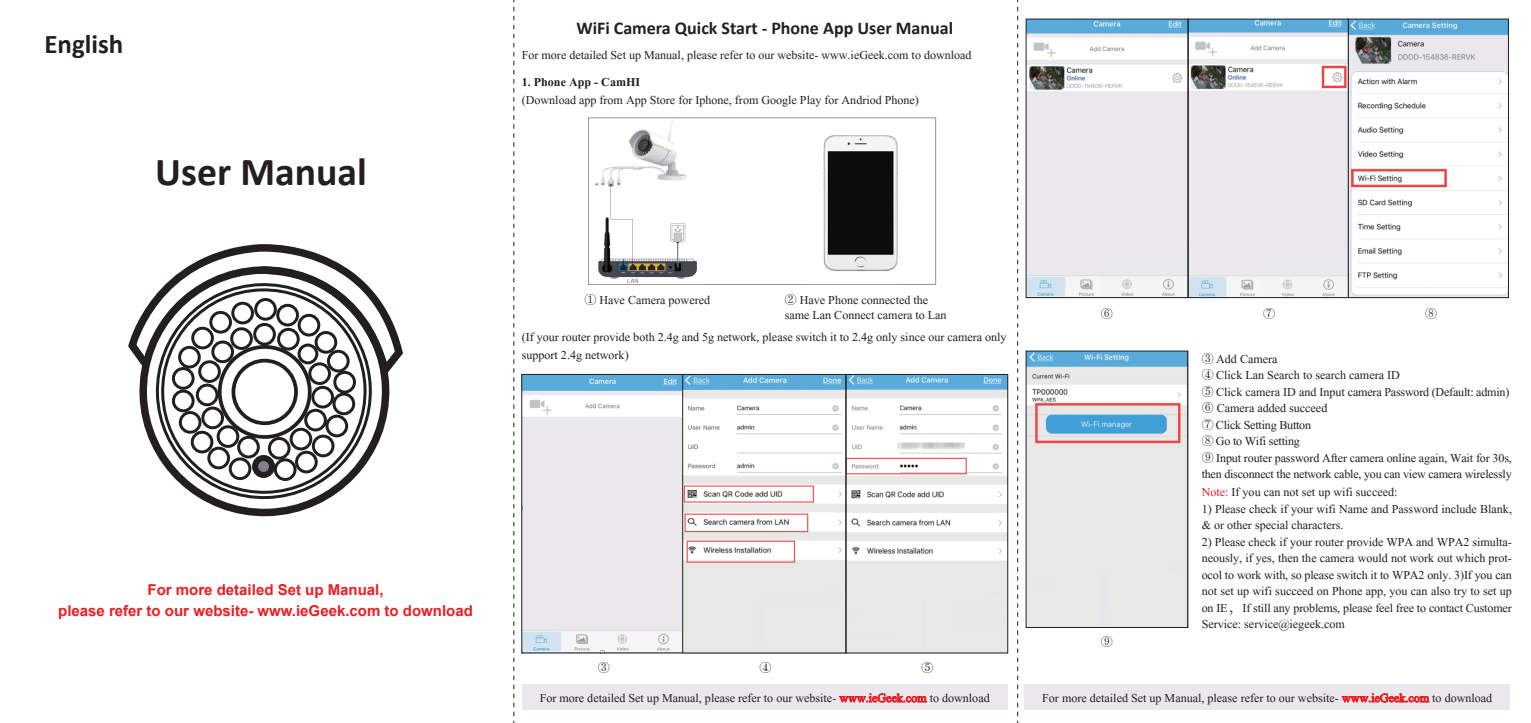
<style>
.page{position:relative;width:1531px;height:723px;background:#fff}
.page>*{position:absolute;margin:0;border:0;box-sizing:border-box;transform-origin:0 0}
.t1{font:700 39.75px "Calibri";color:#231f20}
.t2{font:700 27px "Calibri";color:#231f20}
.t3{font:700 18px "Calibri";color:#231f20}
.t4{font:15px/16.5px "Aparajita";color:#231f20}
.t5{font:700 15px/21px "Arial";color:#ee1d23;text-align:center}
.t6{font:700 15px "Aparajita";color:#231f20}
.t7{font:300 12px "Adobe Song Std";color:#231f20}
.s1{font-family:"Adobe Song Std";font-weight:300;font-size:12px}
.s2{color:#ee1d23}
.s3{font-family:"Adobe Song Std";font-weight:300}
</style>
<div class="page">
<div style="left:588px;top:118px;width:348px;height:167px;border:1px solid #939598"></div>
<img style="left:593px;top:119px;width:110px;height:164px">
<img style="left:804px;top:119px;width:95px;height:152px">
<img style="left:1028px;top:353px;width:158px;height:273px">
<svg style="left:513px;top:0;width:1px;height:723px"></svg>
<svg style="left:1017px;top:0;width:1px;height:723px"></svg>
<img style="left:523px;top:376px;width:483px;height:275px">
<div style="left:521px;top:374px;width:163px;height:279px;border:1px solid #231f20"></div>
<div style="left:682px;top:374px;width:164px;height:279px;border:1px solid #231f20"></div>
<div style="left:846px;top:374px;width:162px;height:279px;border:1px solid #231f20"></div>
<div style="left:1026px;top:351px;width:162px;height:277px;border:1px solid #231f20"></div>
<img style="left:1028px;top:21px;width:478px;height:275px">
<div style="left:1188px;top:19px;width:160px;height:279px;border:1px solid #231f20"></div>
<div style="left:1348px;top:19px;width:160px;height:279px;border:1px solid #231f20"></div>
<svg style="left:150px;top:442px;width:229px;height:75px"></svg>
<svg style="left:128px;top:244px;width:275px;height:198px"></svg>
<div style="left:522px;top:684px;width:486px;height:26px;background:#eae8ed"></div>
<svg style="left:839px;top:693px;width:88px;height:9px"></svg>
<div style="left:1024px;top:684px;width:486px;height:26px;background:#eae8ed"></div>
<svg style="left:1341px;top:693px;width:88px;height:9px"></svg>
<h2 class="t2" style="left:44px;top:27px;width:81px">English</h2>
<h1 class="t1" style="left:155px;top:146px;width:213px">User Manual</h1>
<p class="t5" style="left:58px;top:580px;width:416px">For more detailed Set up Manual,<br>please refer to our website- www.ieGeek.com to download</p>
<p class="t3" style="left:576px;top:16px;width:378px">WiFi Camera Quick Start - Phone App User Manual</p>
<p class="t4" style="left:522px;top:49px;width:451px">For more detailed Set up Manual, please refer to our website- www.ieGeek.com to download</p>
<p class="t6" style="left:522px;top:75px;width:120px">1. Phone App - CamHI</p>
<p class="t4" style="left:522px;top:94px;width:399px">(Download app from App Store for Iphone, from Google Play for Andriod Phone)</p>
<p class="t4" style="left:584px;top:293px;width:127px"><span class="s1">①</span> Have Camera powered</p>
<p class="t4" style="left:785px;top:294px;width:163px;line-height:15px"><span class="s1">②</span> Have Phone connected the same Lan Connect camera to Lan</p>
<p class="t4" style="left:522px;top:329px;width:486px;line-height:18px">(If your router provide both 2.4g and 5g network, please switch it to 2.4g only since our camera only support 2.4g network)</p>
<p class="t7" style="left:598px;top:661px;width:13px">③</p>
<p class="t7" style="left:759px;top:661px;width:13px">④</p>
<p class="t7" style="left:921px;top:661px;width:13px">⑤</p>
<p class="t7" style="left:1101px;top:307px;width:13px">⑥</p>
<p class="t7" style="left:1101px;top:635px;width:13px">⑨</p>
<p class="t7" style="left:1263px;top:307px;width:13px">⑦</p>
<p class="t7" style="left:1425px;top:307px;width:13px">⑧</p>
<p class="t4" style="left:1201px;top:352px;width:312px"><span class="s1">③</span> Add Camera<br><span class="s1">④</span> Click Lan Search to search camera ID<br><span class="s1">⑤</span> Click camera ID and Input camera Password (Default: admin)<br><span class="s1">⑥</span> Camera added succeed<br><span class="s1">⑦</span> Click Setting Button<br><span class="s1">⑧</span> Go to Wifi setting<br><span class="s1">⑨</span> Input router password After camera online again, Wait for 30s, then disconnect the network cable, you can view camera wirelessly</p>
<p class="t4" style="left:1201px;top:485px;width:197px"><span class="s2">Note:</span> If you can not set up wifi succeed:</p>
<p class="t4" style="left:1201px;top:502px;width:312px">1) Please check if your wifi Name and Password include Blank, &amp; or other special characters.</p>
<p class="t4" style="left:1201px;top:535px;width:312px;text-align:justify">2) Please check if your router provide WPA and WPA2 simulta&shy;neously, if yes, then the camera would not work out which prot&shy;ocol to work with, so please switch it to WPA2 only. 3)If you can not set up wifi succeed on Phone app, you can also try to set up on IE<span class="s3">，</span>If still any problems, please feel free to contact Customer Service: service@iegeek.com</p>
<p class="t4" style="left:540px;top:691px;width:451px">For more detailed Set up Manual, please refer to our website- <span class="s2">www.ieGeek.com</span> to download</p>
<p class="t4" style="left:1042px;top:691px;width:451px">For more detailed Set up Manual, please refer to our website- <span class="s2">www.ieGeek.com</span> to download</p>
</div>
